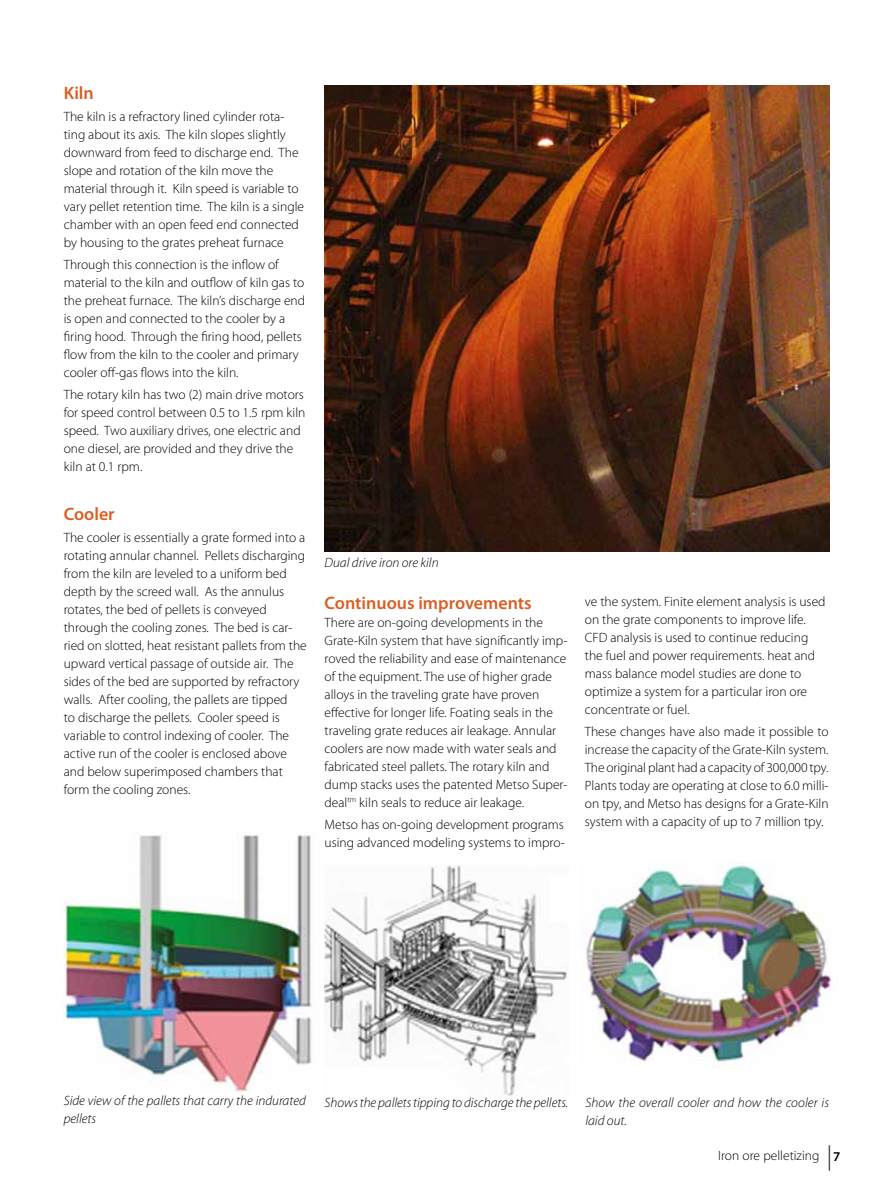
<style>
.page{position:relative;width:893px;height:1191px;background:#fff}
.page>*{position:absolute;margin:0;border:0;box-sizing:border-box;transform-origin:0 0}
.t1{font:600 18px "Myriad Pro";color:#da5e22}
.t2{font:300 13.5px/18px "Myriad Pro";color:#000}
.t3{font:italic 300 13.5px/18px "Myriad Pro";color:#000}
.s1{font-weight:600}
</style>
<div class="page">
<svg style="left:829px;top:1145px;width:1px;height:25px"></svg>
<img style="left:325px;top:865px;width:243px;height:231px">
<img style="left:586px;top:861px;width:252px;height:207px">
<img style="left:64px;top:835px;width:248px;height:256px">
<img style="left:325px;top:85px;width:504px;height:467px">
<h1 class="t1" style="left:64px;top:81px;width:32px">Kiln</h1>
<p class="t2" style="left:64px;top:108px;width:242px">The kiln is a refractory lined cylinder rota&shy;ting about its axis. The kiln slopes slightly downward from feed to discharge end. The slope and rotation of the kiln move the material through it. Kiln speed is variable to vary pellet retention time. The kiln is a single chamber with an open feed end connected by housing to the grates preheat furnace</p>
<p class="t2" style="left:64px;top:256px;width:243px">Through this connection is the inflow of material to the kiln and outflow of kiln gas to the preheat furnace. The kiln’s discharge end is open and connected to the cooler by a firing hood. Through the firing hood, pellets flow from the kiln to the cooler and primary cooler off-gas flows into the kiln.</p>
<p class="t2" style="left:64px;top:386px;width:243px">The rotary kiln has two (2) main drive motors for speed control between 0.5 to 1.5 rpm kiln speed. Two auxiliary drives, one electric and one diesel, are provided and they drive the kiln at 0.1 rpm.</p>
<h1 class="t1" style="left:64px;top:502px;width:52px">Cooler</h1>
<p class="t2" style="left:64px;top:528px;width:245px">The cooler is essentially a grate formed into a rotating annular channel. Pellets discharging from the kiln are leveled to a uniform bed depth by the screed wall. As the annulus rotates, the bed of pellets is conveyed through the cooling zones. The bed is car&shy;ried on slotted, heat resistant pallets from the upward vertical passage of outside air. The sides of the bed are supported by refractory walls. After cooling, the pallets are tipped<br>to discharge the pellets. Cooler speed is variable to control indexing of cooler. The active run of the cooler is enclosed above and below superimposed chambers that form the cooling zones.</p>
<p class="t3" style="left:325px;top:553px;width:116px">Dual drive iron ore kiln</p>
<h1 class="t1" style="left:325px;top:591px;width:209px">Continuous improvements</h1>
<p class="t2" style="left:325px;top:613px;width:245px">There are on-going developments in the Grate-Kiln system that have significantly imp&shy;roved the reliability and ease of maintenance of the equipment. The use of higher grade alloys in the traveling grate have proven effective for longer life. Foating seals in the traveling grate reduces air leakage. Annular coolers are now made with water seals and fabricated steel pallets. The rotary kiln and dump stacks uses the patented Metso Super&shy;deal<sup>tm</sup> kiln seals to reduce air leakage.</p>
<p class="t2" style="left:325px;top:815px;width:242px">Metso has on-going development programs using advanced modeling systems to impro-</p>
<p class="t2" style="left:585px;top:592px;width:242px">ve the system. Finite element analysis is used on the grate components to improve life.<br>CFD analysis is used to continue reducing the fuel and power requirements. heat and mass balance model studies are done to optimize a system for a particular iron ore concentrate or fuel.</p>
<p class="t2" style="left:585px;top:722px;width:245px;text-align:justify">These changes have also made it possible to increase the capacity of the Grate-Kiln system.<br>The original plant had a capacity of 300,000 tpy.<br>Plants today are operating at close to 6.0 milli&shy;on tpy, and Metso has designs for a Grate-Kiln system with a capacity of up to 7 million tpy.</p>
<p class="t3" style="left:64px;top:1091px;width:244px">Side view of the pallets that carry the indurated pellets</p>
<p class="t3" style="left:325px;top:1093px;width:245px">Shows the pallets tipping to discharge the pellets.</p>
<p class="t3" style="left:585px;top:1093px;width:245px">Show the overall cooler and how the cooler is laid out.</p>
<p class="t2" style="left:718px;top:1147px;width:124px">Iron ore pelletizing <span class="s1">7</span></p>
</div>
